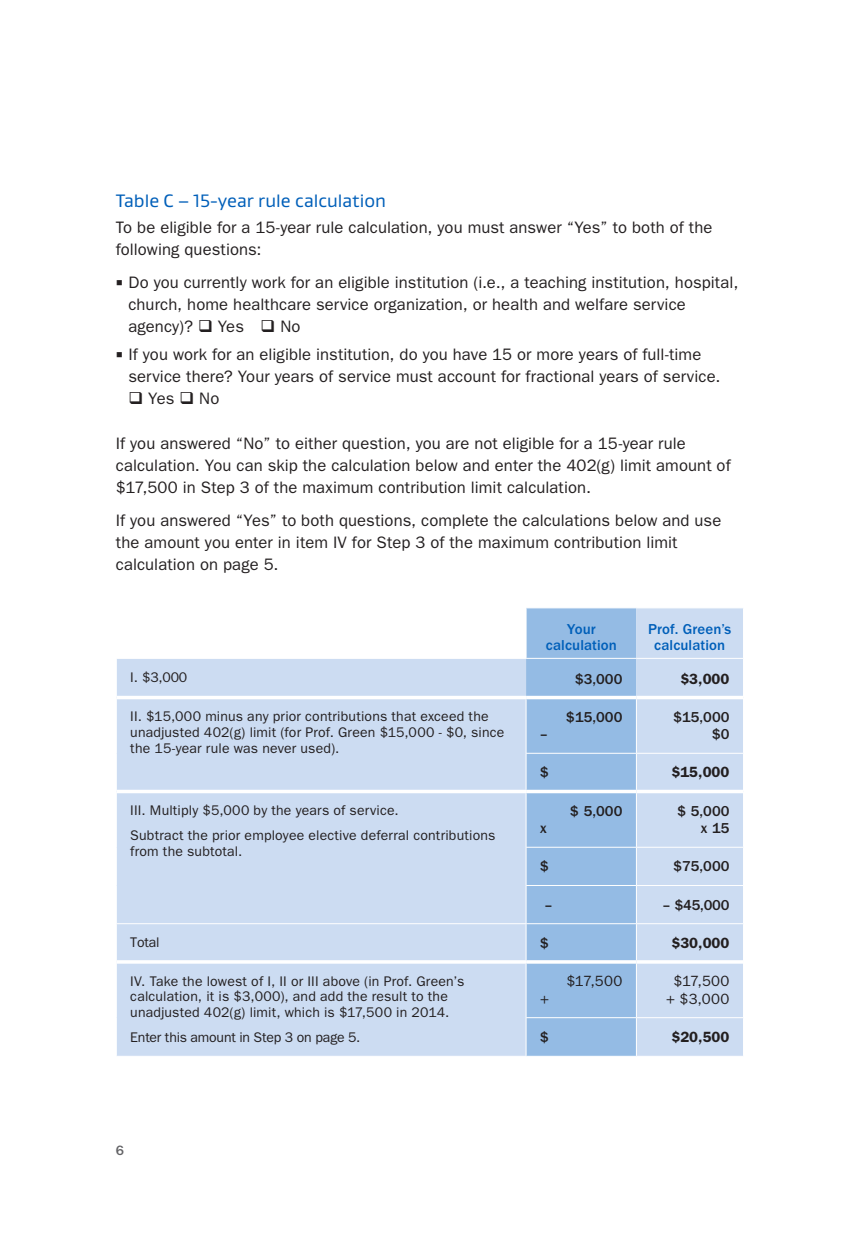
<style>
.page{position:relative;width:856px;height:1234px;background:#fff}
.page>*{position:absolute;margin:0;border:0;box-sizing:border-box;transform-origin:0 0}
.t1{font:18.38px "Gustan";color:#005fb9}
.t2{font:16.62px/21.9px "ITC Franklin Gothic Std";letter-spacing:.005em;color:#231f20}
.t3{font:500 14.88px/17.5px "ITC Franklin Gothic Std";color:#231f20;text-align:right}
.t4{font:500 14.88px/16.6px "ITC Franklin Gothic Std";letter-spacing:.01em;color:#005fb9;text-align:center}
.t5{font:600 14.88px "ITC Franklin Gothic Std";color:#231f20}
.t6{font:14.88px/17.5px "ITC Franklin Gothic Std";letter-spacing:.02em;color:#231f20;text-align:center}
.t7{font:14px/15.8px "ITC Franklin Gothic Std";letter-spacing:.015em;color:#231f20}
.t8{font:14px "ITC Franklin Gothic Std";letter-spacing:-.015em;color:#231f20}
.t9{font:500 14px "ITC Franklin Gothic Std";color:#636366}
</style>
<div class="page">
<svg style="left:117px;top:608px;width:625px;height:447px;background:#c6d9f0"></svg>
<hr style="left:525px;top:699px;width:1px;height:54px;background:#fff">
<hr style="left:636px;top:699px;width:1px;height:53px;background:#fff">
<hr style="left:525px;top:753px;width:1px;height:36px;background:#fff">
<hr style="left:636px;top:753px;width:1px;height:36px;background:#fff">
<hr style="left:525px;top:793px;width:1px;height:54px;background:#fff">
<hr style="left:636px;top:793px;width:1px;height:53px;background:#fff">
<hr style="left:525px;top:847px;width:1px;height:38px;background:#fff">
<hr style="left:636px;top:847px;width:1px;height:37px;background:#fff">
<hr style="left:525px;top:885px;width:1px;height:38px;background:#fff">
<hr style="left:636px;top:885px;width:1px;height:38px;background:#fff">
<hr style="left:525px;top:924px;width:1px;height:36px;background:#fff">
<hr style="left:636px;top:924px;width:1px;height:36px;background:#fff">
<hr style="left:525px;top:963px;width:1px;height:54px;background:#fff">
<hr style="left:636px;top:963px;width:1px;height:54px;background:#fff">
<hr style="left:525px;top:1017px;width:1px;height:38px;background:#fff">
<hr style="left:636px;top:1017px;width:1px;height:38px;background:#fff">
<hr style="left:525px;top:608px;width:1px;height:50px;background:#fff">
<svg style="left:117px;top:695px;width:409px;height:4px"></svg>
<svg style="left:526px;top:695px;width:110px;height:4px"></svg>
<svg style="left:636px;top:695px;width:106px;height:4px"></svg>
<hr style="left:526px;top:752px;width:110px;height:1px;background:#fff">
<hr style="left:636px;top:752px;width:107px;height:1px;background:#fff">
<svg style="left:117px;top:789px;width:409px;height:4px"></svg>
<svg style="left:526px;top:789px;width:110px;height:4px"></svg>
<svg style="left:636px;top:789px;width:106px;height:4px"></svg>
<hr style="left:117px;top:960px;width:409px;height:3px;background:#fff">
<hr style="left:526px;top:960px;width:110px;height:3px;background:#fff">
<hr style="left:636px;top:960px;width:106px;height:3px;background:#fff">
<hr style="left:526px;top:846px;width:110px;height:1px;background:#fff">
<hr style="left:636px;top:846px;width:107px;height:1px;background:#fff">
<hr style="left:526px;top:884px;width:110px;height:1px;background:#fff">
<hr style="left:636px;top:884px;width:107px;height:1px;background:#fff">
<hr style="left:116px;top:923px;width:410px;height:1px;background:#fff">
<hr style="left:526px;top:923px;width:110px;height:1px;background:#fff">
<hr style="left:636px;top:923px;width:107px;height:1px;background:#fff">
<hr style="left:526px;top:1017px;width:110px;height:1px;background:#fff">
<hr style="left:636px;top:1017px;width:107px;height:1px;background:#fff">
<hr style="left:116px;top:658px;width:410px;height:1px;background:#fff">
<hr style="left:526px;top:658px;width:110px;height:1px;background:#fff">
<hr style="left:636px;top:658px;width:107px;height:1px;background:#fff">
<p class="t1" style="left:116px;top:189px;width:272px">Table C – 15-year rule calculation</p>
<p class="t2" style="left:116px;top:216px;width:598px">To be eligible for a 15-year rule calculation, you must answer “Yes” to both of the following questions:</p>
<p class="t2" style="left:128px;top:271px;width:611px">Do you currently work for an eligible institution (i.e., a teaching institution, hospital, church, home healthcare service organization, or health and welfare service agency)? ❑ Yes ❑ No</p>
<p class="t2" style="left:128px;top:343px;width:593px">If you work for an eligible institution, do you have 15 or more years of full-time service there? Your years of service must account for fractional years of service.</p>
<p class="t2" style="left:128px;top:387px;width:92px">❑ Yes ❑ No</p>
<p class="t2" style="left:116px;top:432px;width:616px">If you answered “No” to either question, you are not eligible for a 15-year rule calculation. You can skip the calculation below and enter the 402(g) limit amount of $17,500 in Step 3 of the maximum contribution limit calculation.</p>
<p class="t2" style="left:116px;top:509px;width:606px">If you answered “Yes” to both questions, complete the calculations below and use the amount you enter in item IV for Step 3 of the maximum contribution limit calculation on page 5.</p>
<p class="t4" style="left:545px;top:620px;width:73px">Your calculation</p>
<p class="t4" style="left:648px;top:620px;width:85px">Prof. Green’s calculation</p>
<p class="t7" style="left:130px;top:669px;width:58px">I. $3,000</p>
<p class="t3" style="left:575px;top:670px;width:49px">$3,000</p>
<p class="t5" style="left:680px;top:669px;width:51px">$3,000</p>
<p class="t7" style="left:130px;top:708px;width:375px">II. $15,000 minus any prior contributions that exceed the unadjusted 402(g) limit (for Prof. Green $15,000 - $0, since the 15-year rule was never used).</p>
<p class="t3" style="left:566px;top:708px;width:58px">$15,000</p>
<p class="t3" style="left:673px;top:708px;width:58px">$15,000 $0</p>
<p class="t3" style="left:540px;top:725px;width:9px">–</p>
<p class="t7" style="left:130px;top:797px;width:366px;line-height:25.2px">III. Multiply $5,000 by the years of service.<br>Subtract the prior employee elective deferral contributions</p>
<p class="t7" style="left:130px;top:843px;width:114px">from the subtotal.</p>
<p class="t3" style="left:540px;top:763px;width:10px">$</p>
<p class="t5" style="left:671px;top:763px;width:60px">$15,000</p>
<p class="t3" style="left:540px;top:819px;width:8px">x</p>
<p class="t3" style="left:570px;top:802px;width:54px">$ 5,000</p>
<p class="t3" style="left:677px;top:802px;width:54px">$ 5,000 x 15</p>
<p class="t3" style="left:540px;top:857px;width:10px">$</p>
<p class="t3" style="left:673px;top:857px;width:58px">$75,000</p>
<p class="t3" style="left:544px;top:896px;width:9px">–</p>
<p class="t3" style="left:662px;top:896px;width:68px">– $45,000</p>
<p class="t7" style="left:130px;top:934px;width:31px">Total</p>
<p class="t3" style="left:540px;top:934px;width:10px">$</p>
<p class="t5" style="left:671px;top:933px;width:60px">$30,000</p>
<p class="t7" style="left:130px;top:972px;width:335px">IV. Take the lowest of I, II or III above (in Prof. Green’s calculation, it is $3,000), and add the result to the unadjusted 402(g) limit, which is $17,500 in 2014.</p>
<p class="t8" style="left:130px;top:1029px;width:231px">Enter this amount in Step 3 on page 5.</p>
<p class="t6" style="left:566px;top:972px;width:57px">$17,500</p>
<p class="t6" style="left:666px;top:972px;width:65px">$17,500 + $3,000</p>
<p class="t6" style="left:540px;top:989px;width:10px">+</p>
<p class="t3" style="left:540px;top:1028px;width:10px">$</p>
<p class="t5" style="left:671px;top:1028px;width:60px">$20,500</p>
<p class="t9" style="left:116px;top:1142px;width:10px">6</p>
</div>
